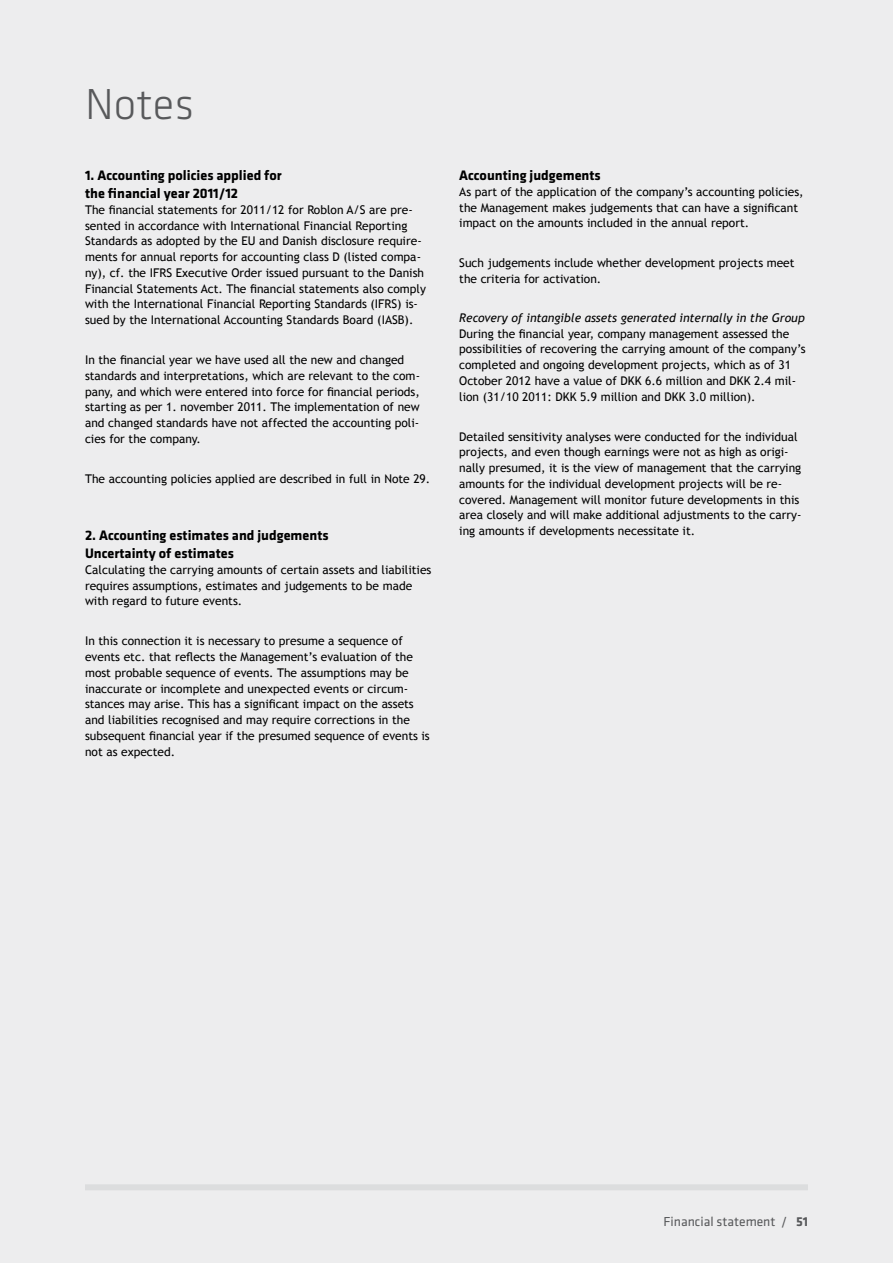
<style>
.page{position:relative;width:893px;height:1263px;background:#ededee}
.page>*{position:absolute;margin:0;border:0;box-sizing:border-box;transform-origin:0 0}
.t1{font:300 45px "Klavika";color:#58595b}
.t2{font:700 14.25px/18px "Klavika";color:#000}
.t3{font:13.5px "Klavika";color:#58595b}
.t4{font:12px/15.8px "Trebuchet MS";color:#000}
.t5{font:italic 12px "Trebuchet MS";color:#000}
.s1{font-weight:700}
</style>
<div class="page">
<div style="left:85px;top:1184px;width:723px;height:6px;background:#dcddde"></div>
<h1 class="t1" style="left:85px;top:77px;width:110px">Notes</h1>
<p class="t2" style="left:85px;top:166px;width:198px">1. Accounting policies applied for the financial year 2011/12</p>
<p class="t4" style="left:85px;top:202px;width:342px">The financial statements for 2011/12 for Roblon A/S are pre&shy;sented in accordance with International Financial Reporting Standards as adopted by the EU and Danish disclosure require&shy;ments for annual reports for accounting class D (listed compa&shy;ny), cf. the IFRS Executive Order issued pursuant to the Danish Financial Statements Act. The financial statements also comply with the International Financial Reporting Standards (IFRS) is&shy;sued by the International Accounting Standards Board (IASB).</p>
<p class="t4" style="left:85px;top:352px;width:336px">In the financial year we have used all the new and changed standards and interpretations, which are relevant to the com&shy;pany, and which were entered into force for financial periods, starting as per 1. november 2011. The implementation of new and changed standards have not affected the accounting poli&shy;cies for the company.</p>
<p class="t4" style="left:85px;top:471px;width:347px">The accounting policies applied are described in full in Note 29.</p>
<p class="t2" style="left:85px;top:526px;width:245px">2. Accounting estimates and judgements<br>Uncertainty of estimates</p>
<p class="t4" style="left:85px;top:562px;width:348px">Calculating the carrying amounts of certain assets and liabilities requires assumptions, estimates and judgements to be made with regard to future events.</p>
<p class="t4" style="left:85px;top:633px;width:346px">In this connection it is necessary to presume a sequence of events etc. that reflects the Management’s evaluation of the most probable sequence of events. The assumptions may be inaccurate or incomplete and unexpected events or circum&shy;stances may arise. This has a significant impact on the assets and liabilities recognised and may require corrections in the subsequent financial year if the presumed sequence of events is not as expected.</p>
<p class="t2" style="left:459px;top:166px;width:143px">Accounting judgements</p>
<p class="t4" style="left:459px;top:184px;width:346px">As part of the application of the company’s accounting policies, the Management makes judgements that can have a significant impact on the amounts included in the annual report.</p>
<p class="t4" style="left:459px;top:255px;width:337px">Such judgements include whether development projects meet the criteria for activation.</p>
<p class="t5" style="left:459px;top:310px;width:347px">Recovery of intangible assets generated internally in the Group</p>
<p class="t4" style="left:459px;top:326px;width:348px">During the financial year, company management assessed the possibilities of recovering the carrying amount of the company’s completed and ongoing development projects, which as of 31<br>October 2012 have a value of DKK 6.6 million and DKK 2.4 mil&shy;lion (31/10 2011: DKK 5.9 million and DKK 3.0 million).</p>
<p class="t4" style="left:459px;top:429px;width:344px">Detailed sensitivity analyses were conducted for the individual projects, and even though earnings were not as high as origi&shy;nally presumed, it is the view of management that the carrying amounts for the individual development projects will be re&shy;covered. Management will monitor future developments in this area closely and will make additional adjustments to the carry&shy;ing amounts if developments necessitate it.</p>
<p class="t3" style="left:664px;top:1212px;width:146px">Financial statement / <span class="s1">51</span></p>
</div>
